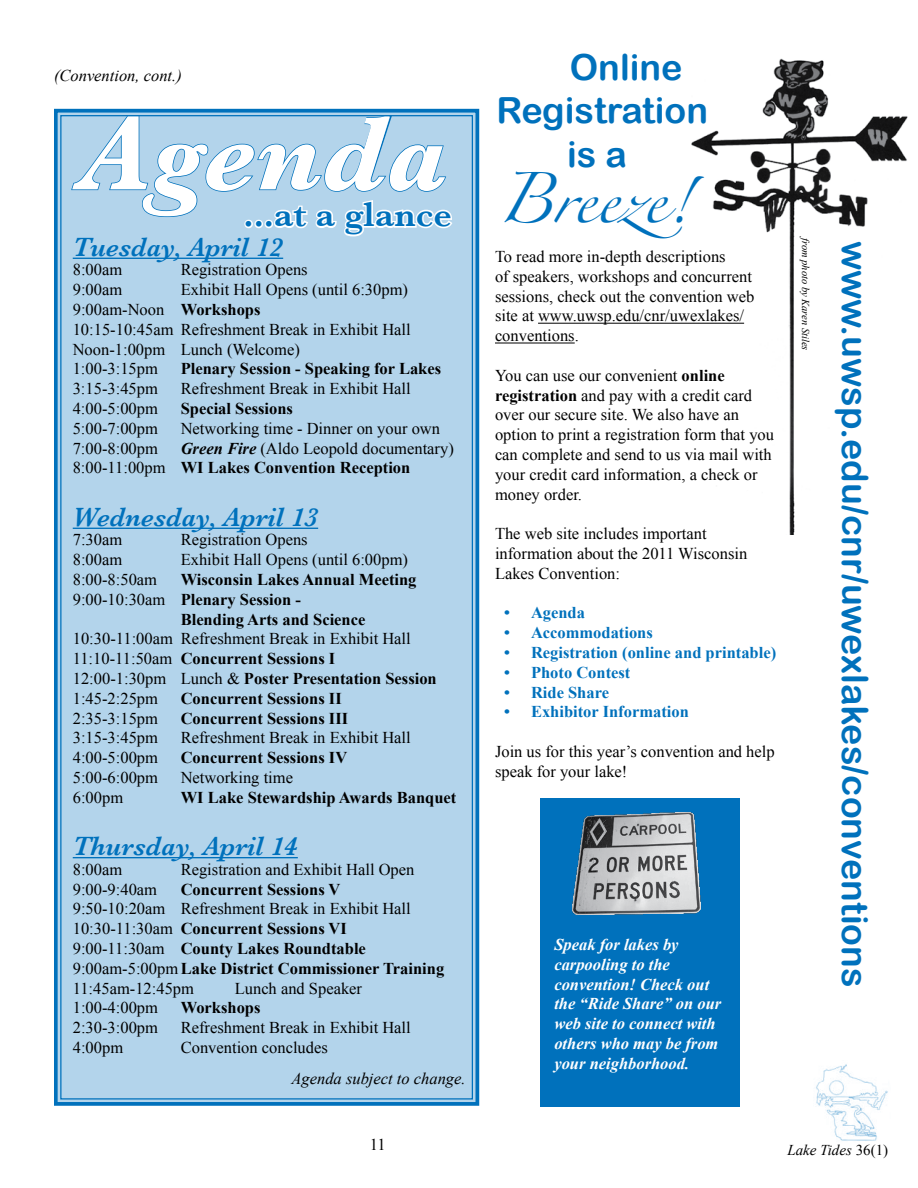
<style>
.page{position:relative;width:918px;height:1188px;background:#fff}
.page>*{position:absolute;margin:0;border:0;box-sizing:border-box;transform-origin:0 0}
.t1{font:italic 700 108px "Baskerville";color:#fff}
.t2{font:45px "Zapfino";color:#0071bc}
.t3{font:36px "Arial Rounded MT Bold";color:#0071bc}
.t4{font:600 36px "Baskerville";color:#0071bc}
.t5{font:italic 600 27px "Baskerville";color:#0071bc}
.t6{font:16.5px/19.8px "Times New Roman";color:#000}
.t7{font:700 16.5px "Times New Roman";color:#000}
.t8{font:italic 700 16.5px/19.8px "Times New Roman";color:#fff}
.t9{font:700 16.5px "Times New Roman";color:#0071bc}
.t10{font:italic 16.5px "Times New Roman";color:#000}
.t11{font:italic 15px "Times New Roman";color:#000}
.t12{font:italic 10.5px "Times New Roman";color:#000}
.s1{font-weight:700}
.s2{font-weight:700;font-style:italic}
.s3{font-weight:400}
.s4{font-style:normal}
</style>
<div class="page">
<img style="left:816px;top:1064px;width:72px;height:77px">
<img style="left:687px;top:58px;width:221px;height:477px">
<div style="left:814px;top:485px;width:98px;height:89px;background:#fff"></div>
<div style="left:54px;top:108px;width:426px;height:998px;background:#b3d4eb"></div>
<svg style="left:70px;top:115px;width:384px;height:123px;background:#a9cee8"></svg>
<hr style="left:73px;top:258px;width:210px;height:1px;background:#0071bc">
<hr style="left:73px;top:528px;width:245px;height:1px;background:#0071bc">
<hr style="left:73px;top:857px;width:225px;height:1px;background:#0071bc">
<hr style="left:538px;top:323px;width:206px;height:1px;background:#000">
<hr style="left:495px;top:343px;width:80px;height:1px;background:#000">
<div style="left:540px;top:798px;width:200px;height:308px;background:#0071bc"></div>
<img style="left:572px;top:813px;width:128px;height:102px">
<p class="t10" style="left:54px;top:64px;width:129px">(Convention, cont.)</p>
<h1 class="t1" style="left:77px;top:91px;width:371px">Agenda</h1>
<h3 class="t4" style="left:244px;top:193px;width:210px">...at a glance</h3>
<h3 class="t5" style="left:73px;top:231px;width:212px">Tuesday, April 12</h3>
<p class="t6" style="left:73px;top:260px;width:51px">8:00am</p>
<p class="t6" style="left:181px;top:260px;width:128px">Registration Opens</p>
<p class="t6" style="left:73px;top:280px;width:51px">9:00am</p>
<p class="t6" style="left:73px;top:280px;width:340px;text-indent:108px">Exhibit Hall Opens (until 6:30pm)<br>9:00am-Noon <span class="s1">Workshops<br></span>10:15-10:45am Refreshment Break in Exhibit Hall<br>Noon-1:00pm Lunch (Welcome)<br>1:00-3:15pm</p>
<p class="t7" style="left:181px;top:357px;width:262px">Plenary Session - Speaking for Lakes</p>
<p class="t6" style="left:73px;top:379px;width:87px">3:15-3:45pm</p>
<p class="t6" style="left:181px;top:379px;width:232px">Refreshment Break in Exhibit Hall</p>
<p class="t6" style="left:73px;top:398px;width:87px">4:00-5:00pm</p>
<p class="t7" style="left:181px;top:397px;width:114px">Special Sessions</p>
<p class="t6" style="left:73px;top:418px;width:87px">5:00-7:00pm</p>
<p class="t6" style="left:181px;top:418px;width:261px">Networking time - Dinner on your own</p>
<p class="t6" style="left:73px;top:438px;width:87px">7:00-8:00pm</p>
<p class="t6" style="left:73px;top:438px;width:383px;text-indent:108px"><span class="s2">Green Fire</span> (Aldo Leopold documentary)<br>8:00-11:00pm <span class="s1">WI Lakes Convention Reception</span></p>
<h3 class="t5" style="left:73px;top:501px;width:247px">Wednesday, April 13</h3>
<p class="t6" style="left:73px;top:530px;width:51px">7:30am</p>
<p class="t6" style="left:181px;top:530px;width:128px">Registration Opens</p>
<p class="t6" style="left:73px;top:550px;width:51px">8:00am</p>
<p class="t6" style="left:181px;top:550px;width:229px">Exhibit Hall Opens (until 6:00pm)</p>
<p class="t6" style="left:73px;top:569px;width:86px">8:00-8:50am</p>
<p class="t7" style="left:181px;top:568px;width:237px">Wisconsin Lakes Annual Meeting</p>
<p class="t7" style="left:73px;top:588px;width:230px"><span class="s3">9:00-10:30am</span> Plenary Session -</p>
<p class="t7" style="left:181px;top:608px;width:186px">Blending Arts and Science</p>
<p class="t6" style="left:73px;top:629px;width:366px">10:30-11:00am Refreshment Break in Exhibit Hall 11:10-11:50am <span class="s1">Concurrent Sessions I<br></span>12:00-1:30pm Lunch &amp; <span class="s1">Poster Presentation Session </span>1:45-2:25pm</p>
<p class="t7" style="left:181px;top:687px;width:163px">Concurrent Sessions II</p>
<p class="t6" style="left:73px;top:708px;width:87px">2:35-3:15pm</p>
<p class="t7" style="left:181px;top:707px;width:169px">Concurrent Sessions III</p>
<p class="t6" style="left:73px;top:728px;width:87px">3:15-3:45pm</p>
<p class="t6" style="left:181px;top:728px;width:232px">Refreshment Break in Exhibit Hall</p>
<p class="t6" style="left:73px;top:748px;width:87px">4:00-5:00pm</p>
<p class="t7" style="left:181px;top:746px;width:168px">Concurrent Sessions IV</p>
<p class="t6" style="left:73px;top:767px;width:87px">5:00-6:00pm</p>
<p class="t6" style="left:181px;top:767px;width:114px">Networking time</p>
<p class="t6" style="left:73px;top:787px;width:52px">6:00pm</p>
<p class="t7" style="left:181px;top:786px;width:277px">WI Lake Stewardship Awards Banquet</p>
<h3 class="t5" style="left:73px;top:830px;width:227px">Thursday, April 14</h3>
<p class="t6" style="left:73px;top:859px;width:51px">8:00am</p>
<p class="t6" style="left:181px;top:859px;width:235px">Registration and Exhibit Hall Open</p>
<p class="t6" style="left:73px;top:879px;width:86px">9:00-9:40am</p>
<p class="t7" style="left:181px;top:878px;width:161px">Concurrent Sessions V</p>
<p class="t6" style="left:73px;top:899px;width:373px">9:50-10:20am Refreshment Break in Exhibit Hall 10:30-11:30am <span class="s1">Concurrent Sessions VI<br></span>9:00-11:30am <span class="s1">County Lakes Roundtable </span>9:00am-5:00pm <span class="s1">Lake District Commissioner Training </span>11:45am-12:45pm</p>
<p class="t6" style="left:235px;top:978px;width:129px">Lunch and Speaker</p>
<p class="t6" style="left:73px;top:998px;width:87px">1:00-4:00pm</p>
<p class="t7" style="left:181px;top:996px;width:81px">Workshops</p>
<p class="t6" style="left:73px;top:1018px;width:87px">2:30-3:00pm</p>
<p class="t6" style="left:181px;top:1018px;width:232px">Refreshment Break in Exhibit Hall</p>
<p class="t6" style="left:73px;top:1037px;width:52px">4:00pm</p>
<p class="t6" style="left:181px;top:1037px;width:149px">Convention concludes</p>
<p class="t10" style="left:291px;top:1067px;width:176px">Agenda subject to change.</p>
<h3 class="t3" style="left:570px;top:46px;width:114px">Online</h3>
<h3 class="t3" style="left:496px;top:89px;width:213px">Registration</h3>
<h3 class="t3" style="left:567px;top:133px;width:61px">is a</h3>
<h2 class="t2" style="left:497px;top:180px;width:194px">Breeze!</h2>
<p class="t6" style="left:495px;top:246px;width:261px">To read more in-depth descriptions<br>of speakers, workshops and concurrent sessions, check out the convention web site at www.uwsp.edu/cnr/uwexlakes/ conventions.</p>
<p class="t6" style="left:495px;top:365px;width:281px">You can use our convenient <span class="s1">online registration</span> and pay with a credit card over our secure site. We also have an option to print a registration form that you can complete and send to us via mail with your credit card information, a check or money order.</p>
<p class="t6" style="left:495px;top:524px;width:254px">The web site includes important information about the 2011 Wisconsin<br>Lakes Convention:</p>
<p class="t9" style="left:504px;top:601px;width:83px">• Agenda</p>
<p class="t9" style="left:504px;top:621px;width:150px">• Accommodations</p>
<p class="t9" style="left:504px;top:641px;width:274px">• Registration (online and printable)</p>
<p class="t9" style="left:504px;top:661px;width:128px">• Photo Contest</p>
<p class="t9" style="left:504px;top:681px;width:107px">• Ride Share</p>
<p class="t9" style="left:504px;top:700px;width:186px">• Exhibitor Information</p>
<p class="t6" style="left:495px;top:741px;width:281px">Join us for this year’s convention and help speak for your lake!</p>
<p class="t12" style="left:813px;top:238px;width:114px;rotate:90deg">from photo by Karen Stiles</p>
<p class="t8" style="left:554px;top:934px;width:168px">Speak for lakes by carpooling to the convention! Check out the “Ride Share” on our web site to connect with others who may be from your neighborhood.</p>
<h3 class="t3" style="left:876px;top:240px;width:748px;rotate:90deg">www.uwsp.edu/cnr/uwexlakes/conventions</h3>
<p class="t6" style="left:370px;top:1134px;width:17px">11</p>
<p class="t11" style="left:787px;top:1139px;width:102px">Lake Tides <span class="s4">36(1)</span></p>
</div>
